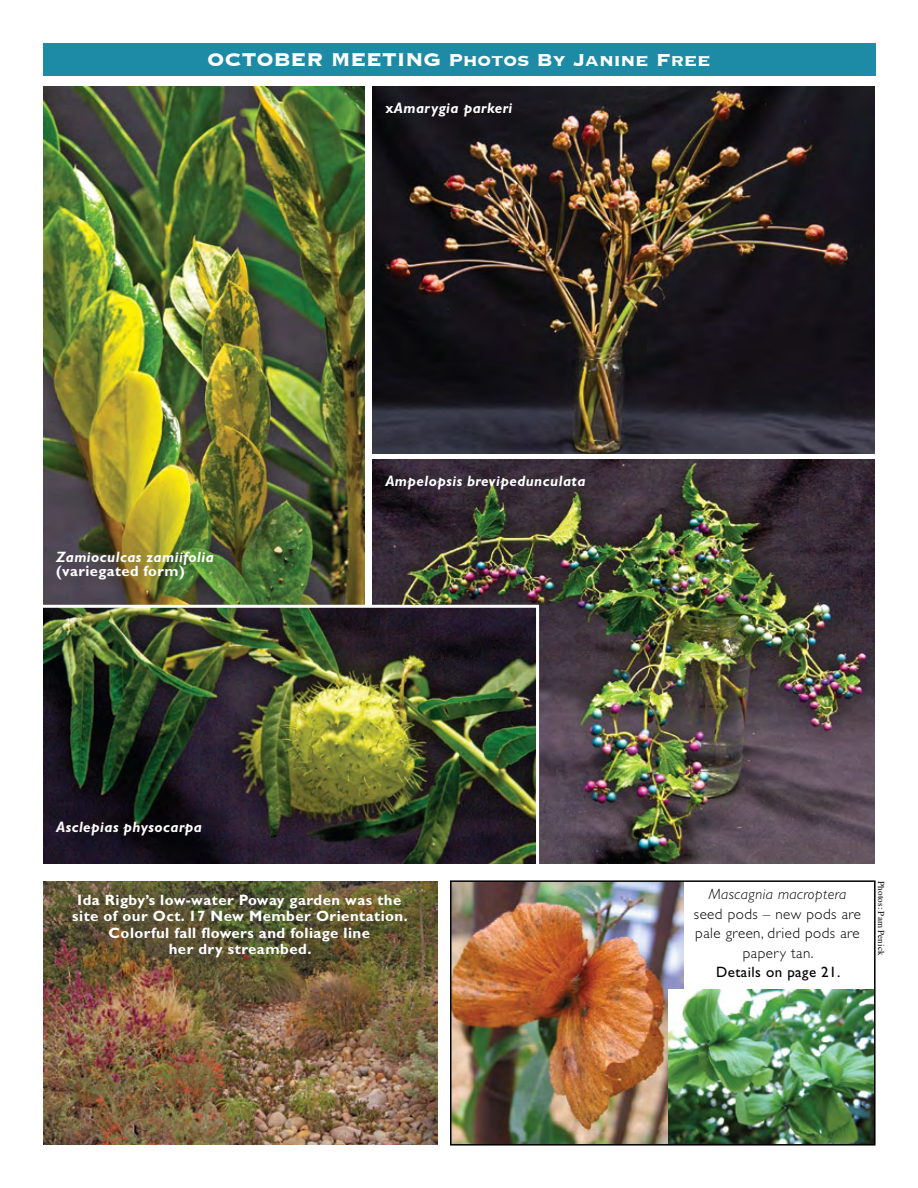
<style>
.page{position:relative;width:918px;height:1188px;background:#fff}
.page>*{position:absolute;margin:0;border:0;box-sizing:border-box;transform-origin:0 0}
.t1{font:700 22.5px "Copperplate";letter-spacing:-.015em;color:#fff}
.t2{font:700 15px/16.5px "Gill Sans";letter-spacing:.03em;color:#fff;text-align:center}
.t3{font:italic 700 15px "Gill Sans";letter-spacing:.03em;color:#fff}
.t4{font:300 15px/19.5px "Gill Sans";letter-spacing:.03em;color:#000;text-align:center}
.t5{font:italic 300 15px "Gill Sans";letter-spacing:.03em;color:#000}
.t6{font:15px "Gill Sans";letter-spacing:.03em;color:#000}
.t7{font:9px "Times";letter-spacing:.015em;color:#000}
.s1{font-size:24px}
.s2{font-style:normal}
</style>
<div class="page">
<img style="left:43px;top:86px;width:321px;height:519px">
<div style="left:43px;top:43px;width:832px;height:33px;background:#1d8ba5"></div>
<img style="left:453px;top:883px;width:231px;height:260px">
<img style="left:43px;top:881px;width:394px;height:264px">
<img style="left:668px;top:990px;width:205px;height:153px">
<div style="left:450px;top:880px;width:426px;height:266px;border:2px solid #000"></div>
<img style="left:373px;top:86px;width:502px;height:368px">
<img style="left:373px;top:459px;width:502px;height:405px">
<img style="left:43px;top:609px;width:492px;height:255px">
<div style="left:35px;top:605px;width:504px;height:267px;border:3px solid #fff"></div>
<h1 class="t1" style="left:207px;top:46px;width:505px"><span class="s1">October Meeting</span> Photos By Janine Free</h1>
<p class="t3" style="left:385px;top:99px;width:129px"><span class="s2">x</span>Amarygia parkeri</p>
<p class="t3" style="left:56px;top:549px;width:159px">Zamioculcas zamiifolia</p>
<p class="t2" style="left:56px;top:562px;width:130px">(variegated form)</p>
<p class="t3" style="left:56px;top:819px;width:147px">Asclepias physocarpa</p>
<p class="t3" style="left:385px;top:472px;width:202px">Ampelopsis brevipedunculata</p>
<p class="t2" style="left:72px;top:891px;width:337px">Ida Rigby’s low-water Poway garden was the site of our Oct. 17 New Member Orientation.<br>Colorful fall flowers and foliage line<br>her dry streambed.</p>
<p class="t5" style="left:709px;top:886px;width:139px">Mascagnia macroptera</p>
<p class="t4" style="left:694px;top:904px;width:169px">seed pods – new pods are pale green, dried pods are papery tan.</p>
<p class="t6" style="left:716px;top:963px;width:126px">Details on page 21.</p>
<p class="t7" style="left:890px;top:881px;width:76px;rotate:90deg">Photos: Pam Penick</p>
</div>
